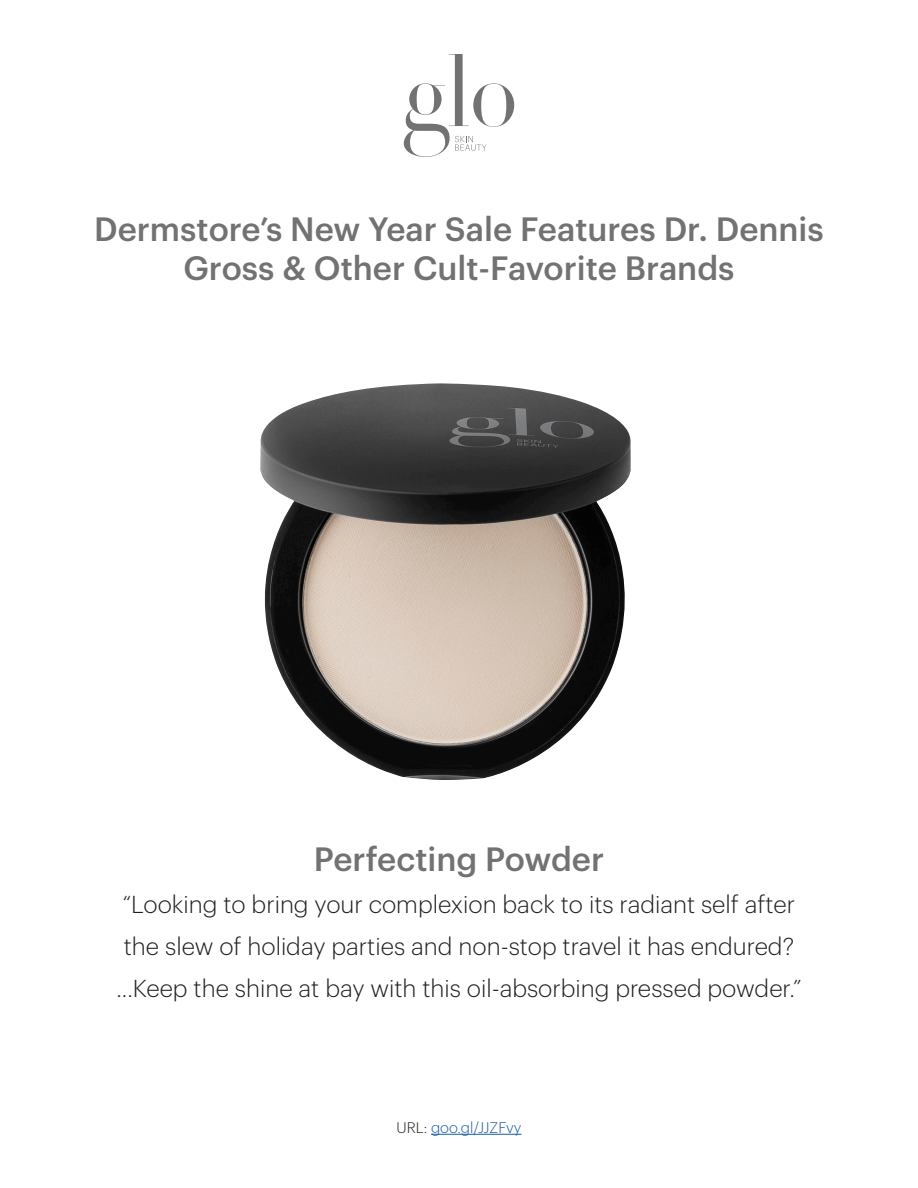
<style>
.page{position:relative;width:918px;height:1188px;background:#fff}
.page>*{position:absolute;margin:0;border:0;box-sizing:border-box;transform-origin:0 0}
.t1{font:500 33px "Graphik";color:#717271}
.t2{font:300 24px/42px "Graphik";color:#231f20;text-align:center}
.t3{font:300 15px "Graphik";color:#175d9e}
.s1{color:#231f20}
</style>
<div class="page">
<svg style="left:404px;top:54px;width:110px;height:103px"></svg>
<hr style="left:431px;top:1134px;width:91px;height:1px;background:#175d9e">
<img style="left:260px;top:383px;width:371px;height:397px">
<p class="t1" style="left:94px;top:204px;width:731px">Dermstore’s New Year Sale Features Dr. Dennis</p>
<p class="t1" style="left:183px;top:243px;width:553px">Gross &amp; Other Cult-Favorite Brands</p>
<p class="t1" style="left:314px;top:834px;width:292px">Perfecting Powder</p>
<p class="t2" style="left:116px;top:882px;width:687px">“Looking to bring your complexion back to its radiant self after the slew of holiday parties and non-stop travel it has endured? ...Keep the shine at bay with this oil-absorbing pressed powder.”</p>
<p class="t3" style="left:396px;top:1116px;width:127px"><span class="s1">URL:</span> goo.gl/JJZFvy</p>
</div>
